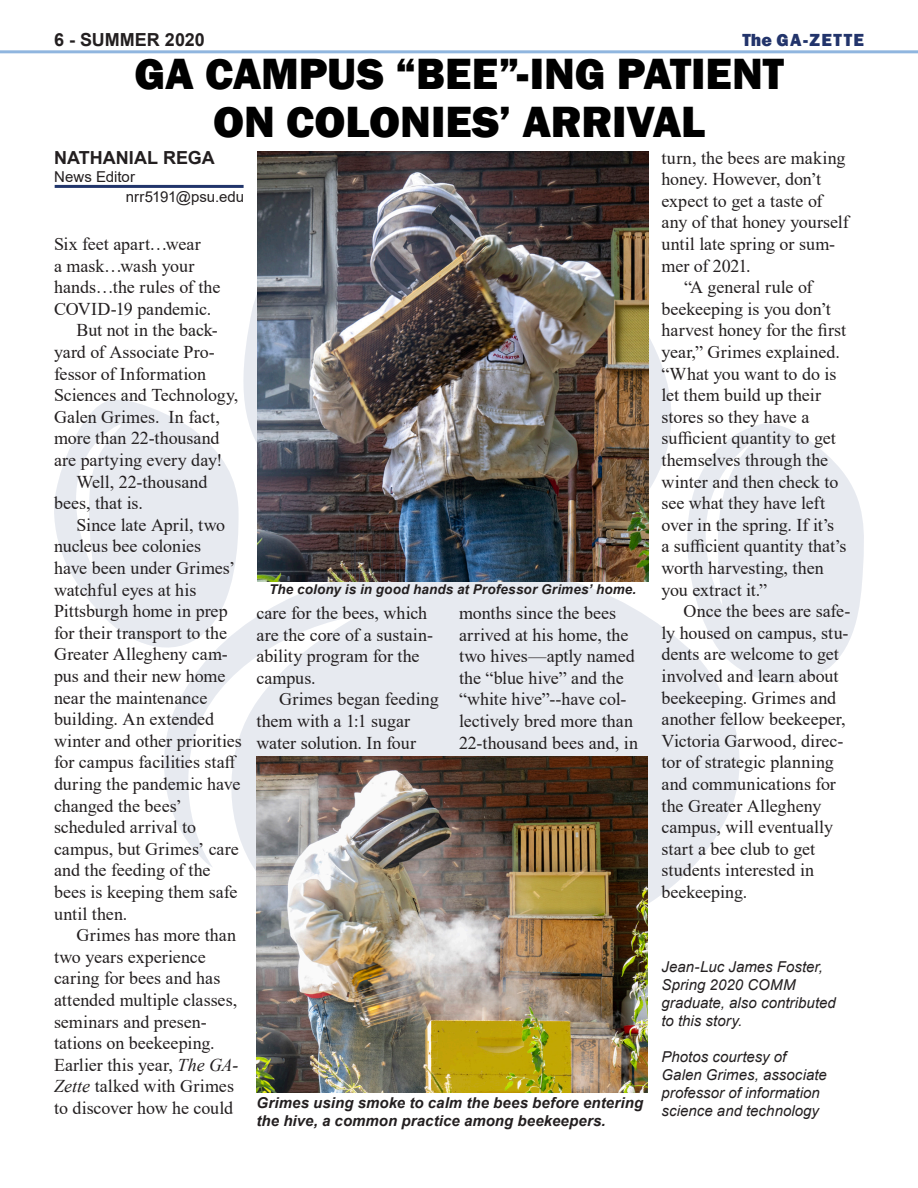
<style>
.page{position:relative;width:918px;height:1188px;background:#fff}
.page>*{position:absolute;margin:0;border:0;box-sizing:border-box;transform-origin:0 0}
.t1{font:800 45px "Franklin Gothic";letter-spacing:-.005em;color:#000}
.t2{font:18px/21.6px "Times New Roman";color:#231f20}
.t3{font:700 18px "Arial";color:#231f20}
.t4{font:800 18px "Franklin Gothic";letter-spacing:.07em;color:#22346b}
.t5{font:italic 15px/18px "Arial";color:#231f20}
.t6{font:italic 700 15px/18px "Arial";letter-spacing:.01em;color:#231f20}
.t7{font:15px "Arial";color:#231f20}
.t8{font:italic 700 13.5px "Arial";letter-spacing:.01em;color:#231f20}
.s1{font-style:italic}
</style>
<div class="page">
<svg style="left:164px;top:562px;width:576px;height:342px;fill:#e7eaf0"></svg>
<svg style="left:670px;top:423px;width:194px;height:273px;fill:#e7eaf0"></svg>
<svg style="left:648px;top:252px;width:34px;height:310px"></svg>
<svg style="left:243px;top:295px;width:14px;height:148px;fill:#e7eaf0"></svg>
<svg style="left:54px;top:399px;width:185px;height:262px;fill:#e7eaf0"></svg>
<hr style="left:0;top:50px;width:918px;height:3px;background:#90b6df">
<img style="left:257px;top:151px;width:391px;height:430px">
<hr style="left:55px;top:185px;width:189px;height:3px;background:#21356b">
<img style="left:256px;top:756px;width:392px;height:337px">
<p class="t3" style="left:54px;top:26px;width:152px">6 - SUMMER 2020</p>
<p class="t4" style="left:742px;top:28px;width:123px">The GA-ZETTE</p>
<p class="t1" style="left:135px;top:45px;width:651px">GA CAMPUS “BEE”-ING PATIENT</p>
<p class="t1" style="left:213px;top:93px;width:494px">ON COLONIES’ ARRIVAL</p>
<p class="t3" style="left:54px;top:145px;width:162px">NATHANIAL REGA</p>
<p class="t7" style="left:54px;top:167px;width:82px">News Editor</p>
<p class="t7" style="left:126px;top:186px;width:120px">nrr5191@psu.edu</p>
<p class="t2" style="left:54px;top:233px;width:168px">Six feet apart…wear<br>a mask…wash your hands…the rules of the<br>COVID-19 pandemic.</p>
<p class="t2" style="left:54px;top:319px;width:186px;text-indent:22px">But not in the back&shy;yard of Associate Pro&shy;fessor of Information<br>Sciences and Technology,<br>Galen Grimes. In fact, more than 22-thousand are partying every day!</p>
<p class="t2" style="left:54px;top:470px;width:155px;text-indent:22px">Well, 22-thousand bees, that is.</p>
<p class="t2" style="left:54px;top:513px;width:189px;text-indent:22px">Since late April, two nucleus bee colonies<br>have been under Grimes’ watchful eyes at his<br>Pittsburgh home in prep for their transport to the<br>Greater Allegheny cam&shy;pus and their new home near the maintenance building. An extended winter and other priorities for campus facilities staff during the pandemic have changed the bees’</p>
<p class="t2" style="left:54px;top:816px;width:144px">scheduled arrival to</p>
<p class="t2" style="left:54px;top:837px;width:186px">campus, but Grimes’ care and the feeding of the bees is keeping them safe until then.</p>
<p class="t2" style="left:54px;top:924px;width:186px;text-indent:22px">Grimes has more than two years experience caring for bees and has attended multiple classes, seminars and presen&shy;tations on beekeeping.<br>Earlier this year, <span class="s1">The GA-<br>Zette</span> talked with Grimes to discover how he could</p>
<p class="t8" style="left:269px;top:581px;width:369px">The colony is in good hands at Professor Grimes’ home.</p>
<p class="t2" style="left:256px;top:602px;width:178px">care for the bees, which are the core of a sustain&shy;ability program for the campus.</p>
<p class="t2" style="left:256px;top:688px;width:184px;text-indent:22px">Grimes began feeding them with a 1:1 sugar water solution. In four</p>
<p class="t2" style="left:459px;top:602px;width:181px">months since the bees arrived at his home, the two hives—aptly named the “blue hive” and the “white hive”--have col&shy;lectively bred more than<br>22-thousand bees and, in</p>
<p class="t6" style="left:256px;top:1094px;width:388px">Grimes using smoke to calm the bees before entering the hive, a common practice among beekeepers.</p>
<p class="t2" style="left:662px;top:146px;width:189px">turn, the bees are making honey. However, don’t expect to get a taste of any of that honey yourself until late spring or sum&shy;mer of 2021.</p>
<p class="t2" style="left:662px;top:276px;width:186px;text-indent:22px">“A general rule of beekeeping is you don’t harvest honey for the first year,” Grimes explained. “What you want to do is let them build up their stores so they have a sufficient quantity to get themselves through the winter and then check to see what they have left over in the spring. If it’s a sufficient quantity that’s worth harvesting, then you extract it.”</p>
<p class="t2" style="left:662px;top:600px;width:190px;text-indent:22px">Once the bees are safe&shy;ly housed on campus, stu&shy;dents are welcome to get involved and learn about beekeeping. Grimes and another fellow beekeeper,<br>Victoria Garwood, direc&shy;tor of strategic planning and communications for the Greater Allegheny campus, will eventually start a bee club to get students interested in beekeeping.</p>
<p class="t5" style="left:662px;top:958px;width:163px">Jean-Luc James Foster,</p>
<p class="t5" style="left:662px;top:976px;width:136px">Spring 2020 COMM</p>
<p class="t5" style="left:662px;top:994px;width:176px">graduate, also contributed to this story.</p>
<p class="t5" style="left:662px;top:1048px;width:126px">Photos courtesy of</p>
<p class="t5" style="left:662px;top:1066px;width:167px">Galen Grimes, associate professor of information science and technology</p>
</div>
